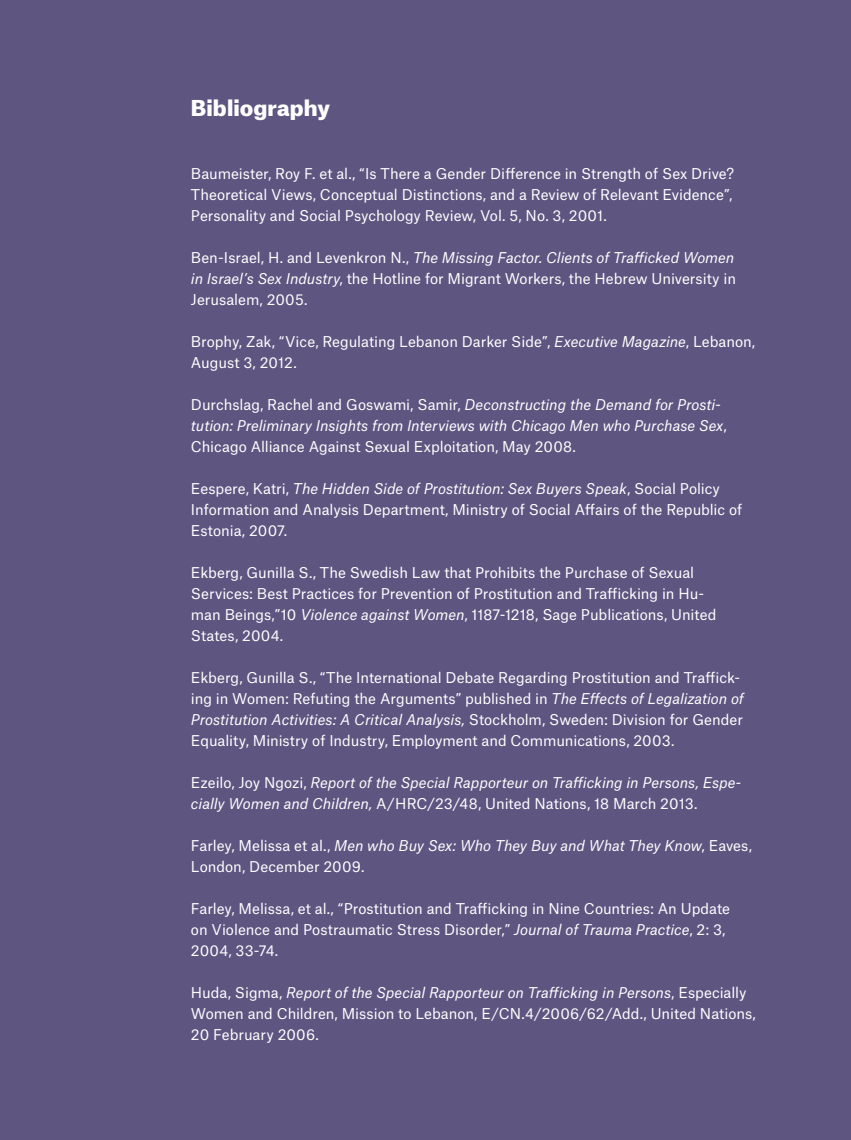
<style>
.page{position:relative;width:851px;height:1140px;background:#fff}
.page>*{position:absolute;margin:0;border:0;box-sizing:border-box;transform-origin:0 0}
.t1{font:900 21px "Atlas Grotesk";letter-spacing:.005em;color:#fff}
.t2{font:14.25px/21px "Atlas Grotesk";color:#fff}
.t3{font:italic 14.25px/21px "Atlas Grotesk";color:#fff}
.s1{font-style:italic}
.s2{font-style:normal}
</style>
<div class="page">
<div style="left:0;top:0;width:850px;height:1140px;background:#5e5581"></div>
<p class="t1" style="left:191px;top:90px;width:140px">Bibliography</p>
<p class="t2" style="left:191px;top:161px;width:544px">Baumeister, Roy F. et al., “Is There a Gender Difference in Strength of Sex Drive?<br>Theoretical Views, Conceptual Distinctions, and a Review of Relevant Evidence”,<br>Personality and Social Psychology Review, Vol. 5, No. 3, 2001.</p>
<p class="t2" style="left:191px;top:245px;width:546px;text-align:justify">Ben-Israel, H. and Levenkron N., <span class="s1">The Missing Factor. Clients of Trafficked Women in Israel’s Sex Industry</span>, the Hotline for Migrant Workers, the Hebrew University in Jerusalem, 2005.</p>
<p class="t2" style="left:191px;top:329px;width:565px">Brophy, Zak, “Vice, Regulating Lebanon Darker Side”, <span class="s1">Executive Magazine</span>, Lebanon,<br>August 3, 2012.</p>
<p class="t3" style="left:191px;top:392px;width:537px"><span class="s2">Durchslag, Rachel and Goswami, Samir,</span> Deconstructing the Demand for Prosti&shy;tution: Preliminary Insights from Interviews with Chicago Men who Purchase Sex<span class="s2">,<br>Chicago Alliance Against Sexual Exploitation, May 2008.</span></p>
<p class="t2" style="left:191px;top:476px;width:553px">Eespere, Katri, <span class="s1">The Hidden Side of Prostitution: Sex Buyers Speak</span>, Social Policy<br>Information and Analysis Department, Ministry of Social Affairs of the Republic of<br>Estonia, 2007.</p>
<p class="t2" style="left:191px;top:560px;width:527px">Ekberg, Gunilla S., The Swedish Law that Prohibits the Purchase of Sexual Services: Best Practices for Prevention of Prostitution and Trafficking in Hu&shy;man Beings,”10 <span class="s1">Violence against Women</span>, 1187-1218, Sage Publications, United States, 2004.</p>
<p class="t2" style="left:191px;top:665px;width:554px">Ekberg, Gunilla S., “The International Debate Regarding Prostitution and Traffick&shy;ing in Women: Refuting the Arguments” published in <span class="s1">The Effects of Legalization of Prostitution Activities: A Critical Analysis,</span> Stockholm, Sweden: Division for Gender Equality, Ministry of Industry, Employment and Communications, 2003.</p>
<p class="t3" style="left:191px;top:770px;width:551px"><span class="s2">Ezeilo, Joy Ngozi,</span> Report of the Special Rapporteur on Trafficking in Persons, Espe&shy;cially Women and Children, <span class="s2">A/HRC/23/48, United Nations, 18 March 2013.</span></p>
<p class="t2" style="left:191px;top:833px;width:562px">Farley, Melissa et al., <span class="s1">Men who Buy Sex: Who They Buy and What They Know</span>, Eaves,<br>London, December 2009.</p>
<p class="t2" style="left:191px;top:896px;width:540px">Farley, Melissa, et al., “Prostitution and Trafficking in Nine Countries: An Update on Violence and Postraumatic Stress Disorder,” <span class="s1">Journal of Trauma Practice</span>, 2: 3,<br>2004, 33-74.</p>
<p class="t2" style="left:191px;top:980px;width:566px">Huda, Sigma, <span class="s1">Report of the Special Rapporteur on Trafficking in Persons</span>, Especially<br>Women and Children, Mission to Lebanon, E/CN.4/2006/62/Add., United Nations,<br>20 February 2006.</p>
</div>
